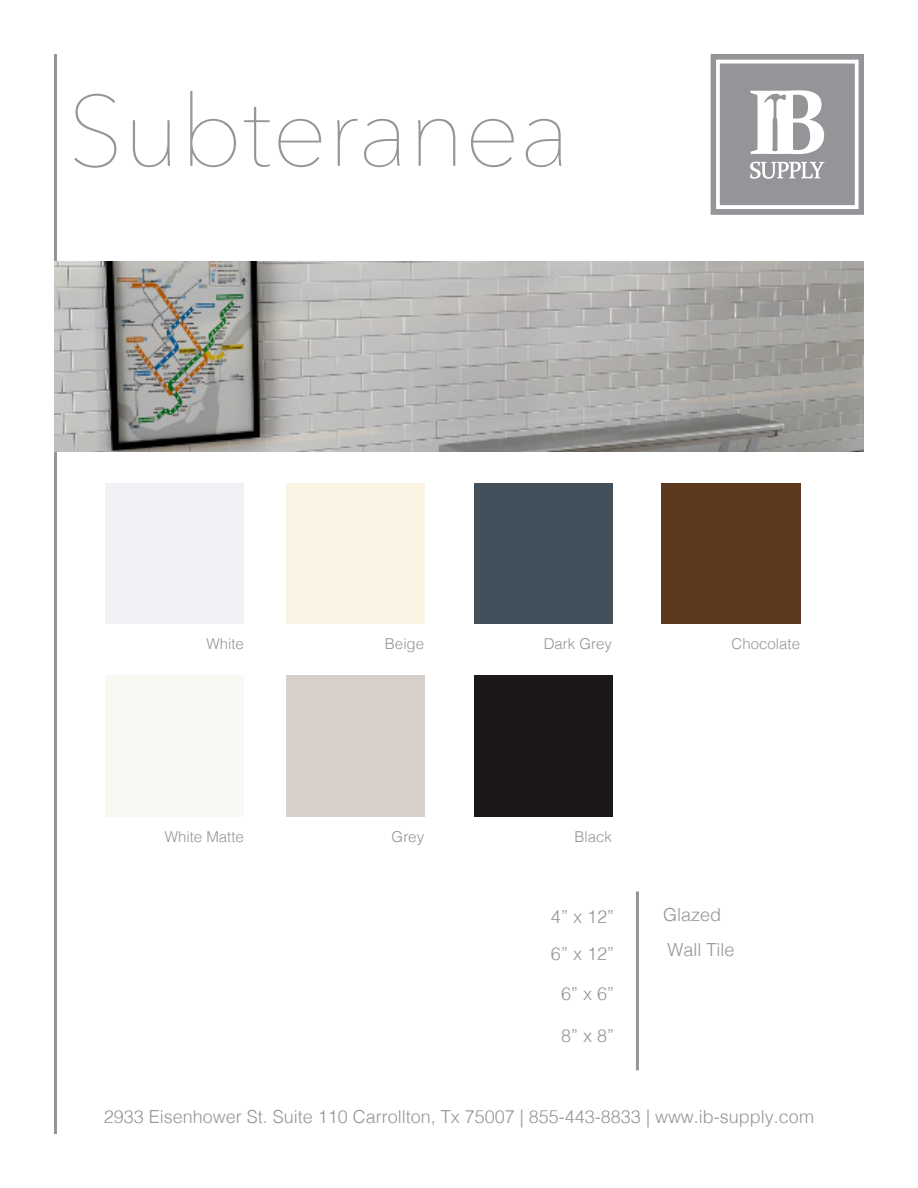
<style>
.page{position:relative;width:918px;height:1188px;background:#fff}
.page>*{position:absolute;margin:0;border:0;box-sizing:border-box;transform-origin:0 0}
.t1{font:200 99px "Avenir Next";color:#939598}
.t2{font:300 18px "Helvetica";color:#939598}
.t3{font:300 15px "Helvetica";color:#939598}
</style>
<div class="page">
<hr style="left:54px;top:54px;width:3px;height:1080px;background:#939598">
<hr style="left:636px;top:892px;width:3px;height:178px;background:#939598">
<svg style="left:711px;top:54px;width:153px;height:161px"></svg>
<img style="left:54px;top:261px;width:810px;height:190px">
<div style="left:474px;top:483px;width:138px;height:141px;background:#41505a"></div>
<div style="left:662px;top:483px;width:138px;height:141px;background:#5c391f"></div>
<div style="left:474px;top:676px;width:138px;height:141px;background:#1d1818"></div>
<p class="t1" style="left:67px;top:48px;width:504px">Subteranea</p>
<p class="t3" style="left:206px;top:631px;width:39px">White</p>
<p class="t3" style="left:165px;top:824px;width:81px">White Matte</p>
<p class="t3" style="left:385px;top:631px;width:41px">Beige</p>
<p class="t3" style="left:392px;top:824px;width:34px">Grey</p>
<p class="t3" style="left:544px;top:631px;width:70px">Dark Grey</p>
<p class="t3" style="left:732px;top:631px;width:70px">Chocolate</p>
<p class="t3" style="left:575px;top:824px;width:39px">Black</p>
<p class="t2" style="left:551px;top:902px;width:65px">4” x 12”</p>
<p class="t2" style="left:551px;top:938px;width:65px">6” x 12”</p>
<p class="t2" style="left:561px;top:978px;width:55px">6” x 6”</p>
<p class="t2" style="left:561px;top:1021px;width:55px">8” x 8”</p>
<p class="t2" style="left:663px;top:899px;width:60px">Glazed</p>
<p class="t2" style="left:667px;top:934px;width:69px">Wall Tile</p>
<p class="t2" style="left:104px;top:1101px;width:712px">2933 Eisenhower St. Suite 110 Carrollton, Tx 75007 | 855-443-8833 | www.ib-supply.com</p>
</div>
